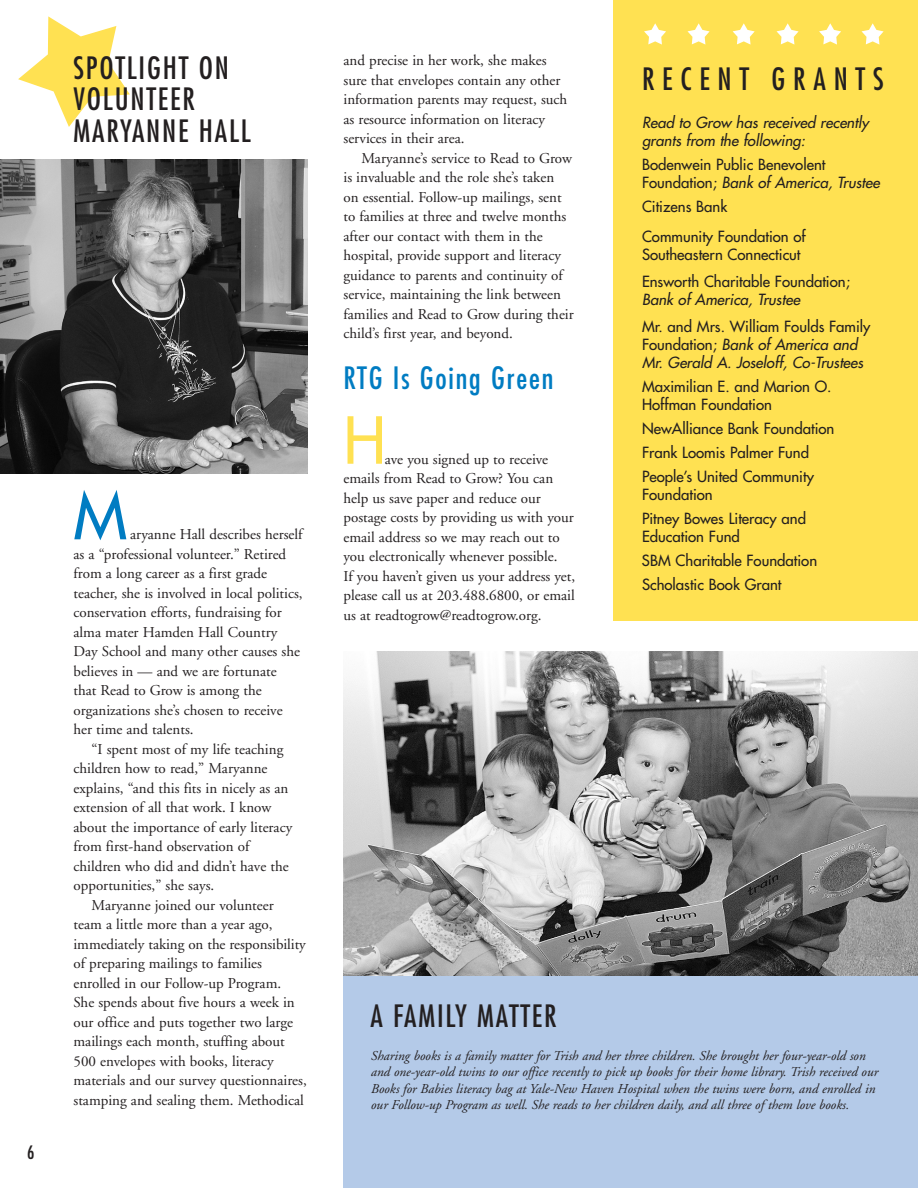
<style>
.page{position:relative;width:918px;height:1188px;background:#fff}
.page>*{position:absolute;margin:0;border:0;box-sizing:border-box;transform-origin:0 0}
.t1{font:63px "Futura";color:#007cc2}
.t2{font:63px "Futura";color:#ffe152}
.t3{font:condensed 30px/31.5px "Futura";letter-spacing:.06em;color:#231f20}
.t4{font:condensed 30px "Futura";letter-spacing:.06em;color:#007cc2}
.t5{font:condensed 30px "Futura";letter-spacing:.26em;color:#231f20}
.t6{font:condensed 18px "Futura";color:#231f20}
.t7{font:15px/19.5px "Adobe Garamond";color:#231f20}
.t8{font:15px/24px "Futura";color:#231f20}
.t9{font:italic 15px/18px "Futura";color:#231f20}
.t10{font:italic 13.5px/16.5px "Adobe Garamond";color:#231f20}
.s1{font-style:italic}
.s2{font-style:normal}
</style>
<div class="page">
<svg style="left:18px;top:16px;width:112px;height:111px"></svg>
<img style="left:0;top:159px;width:308px;height:315px">
<img style="left:344px;top:651px;width:574px;height:325px">
<div style="left:344px;top:976px;width:574px;height:212px;background:#b4cae8"></div>
<div style="left:614px;top:0;width:304px;height:621px;background:#ffe152"></div>
<svg style="left:644px;top:23px;width:22px;height:22px"></svg>
<svg style="left:688px;top:23px;width:22px;height:22px"></svg>
<svg style="left:733px;top:23px;width:22px;height:22px"></svg>
<svg style="left:777px;top:23px;width:22px;height:22px"></svg>
<svg style="left:819px;top:23px;width:22px;height:22px"></svg>
<svg style="left:862px;top:23px;width:22px;height:22px"></svg>
<p class="t6" style="left:27px;top:1141px;width:9px">6</p>
<h2 class="t3" style="left:74px;top:51px;width:179px">SPOTLIGHT ON<br>VOLUNTEER<br>MARYANNE HALL</h2>
<h1 class="t1" style="left:74px;top:475px;width:55px">M</h1>
<p class="t7" style="left:74px;top:525px;width:231px;text-indent:57px">aryanne Hall describes herself as a “professional volunteer.” Retired from a long career as a first grade teacher, she is involved in local politics, conservation efforts, fundraising for alma mater Hamden Hall Country Day School and many other causes she believes in — and we are fortunate that Read to Grow is among the organizations she’s chosen to receive her time and talents.</p>
<p class="t7" style="left:73px;top:740px;width:220px;text-indent:18px">“I spent most of my life teaching children how to read,” Maryanne explains, “and this fits in nicely as an extension of all that work. I know about the importance of early literacy from first-hand observation of children who did and didn’t have the opportunities,” she says.</p>
<p class="t7" style="left:73px;top:896px;width:235px;text-indent:18px">Maryanne joined our volunteer<br>team a little more than a year ago, immediately taking on the responsibility of preparing mailings to families enrolled in our Follow-up Program.<br>She spends about five hours a week in our office and puts together two large mailings each month, stuffing about 500 envelopes with books, literacy materials and our survey questionnaires, stamping and sealing them. Methodical</p>
<p class="t7" style="left:343px;top:51px;width:225px">and precise in her work, she makes sure that envelopes contain any other information parents may request, such as resource information on literacy services in their area.</p>
<p class="t7" style="left:343px;top:149px;width:232px;text-indent:18px">Maryanne’s service to Read to Grow is invaluable and the role she’s taken<br>on essential. Follow-up mailings, sent to families at three and twelve months after our contact with them in the hospital, provide support and literacy guidance to parents and continuity of service, maintaining the link between families and Read to Grow during their child’s first year, and beyond.</p>
<h2 class="t4" style="left:344px;top:359px;width:211px">RTG Is Going Green</h2>
<h1 class="t2" style="left:344px;top:399px;width:44px">H</h1>
<p class="t7" style="left:343px;top:450px;width:233px;text-indent:41px">ave you signed up to receive emails from Read to Grow? You can help us save paper and reduce our postage costs by providing us with your email address so we may reach out to you electronically whenever possible.<br>If you haven’t given us your address yet, please call us at 203.488.6800, or email us at readtogrow@readtogrow.org.</p>
<h2 class="t5" style="left:642px;top:60px;width:243px">RECENT GRANTS</h2>
<p class="t9" style="left:642px;top:113px;width:228px">Read to Grow has received recently grants from the following:</p>
<p class="t8" style="left:642px;top:155px;width:239px;line-height:18px">Bodenwein Public Benevolent<br>Foundation; <span class="s1">Bank of America, Trustee</span></p>
<p class="t8" style="left:642px;top:191px;width:165px;line-height:30px">Citizens Bank<br>Community Foundation of</p>
<p class="t8" style="left:642px;top:241px;width:210px;line-height:27px">Southeastern Connecticut<br>Ensworth Charitable Foundation;</p>
<p class="t9" style="left:642px;top:290px;width:159px">Bank of America, Trustee</p>
<p class="t9" style="left:642px;top:317px;width:230px"><span class="s2">Mr. and Mrs. William Foulds Family<br>Foundation;</span> Bank of America and<br>Mr. Gerald A. Joseloff, Co-Trustees</p>
<p class="t8" style="left:642px;top:377px;width:191px;line-height:18px">Maximilian E. and Marion O.<br>Hoffman Foundation</p>
<p class="t8" style="left:642px;top:416px;width:194px">NewAlliance Bank Foundation<br>Frank Loomis Palmer Fund<br>People’s United Community</p>
<p class="t8" style="left:642px;top:482px;width:166px">Foundation<br>Pitney Bowes Literacy and</p>
<p class="t8" style="left:642px;top:524px;width:177px">Education Fund<br>SBM Charitable Foundation<br>Scholastic Book Grant</p>
<h2 class="t3" style="left:370px;top:999px;width:188px">A FAMILY MATTER</h2>
<p class="t10" style="left:370px;top:1048px;width:509px">Sharing books is a family matter for Trish and her three children. She brought her four-year-old son and one-year-old twins to our office recently to pick up books for their home library. Trish received our Books for Babies literacy bag at Yale-New Haven Hospital when the twins were born, and enrolled in our Follow-up Program as well. She reads to her children daily, and all three of them love books.</p>
</div>
